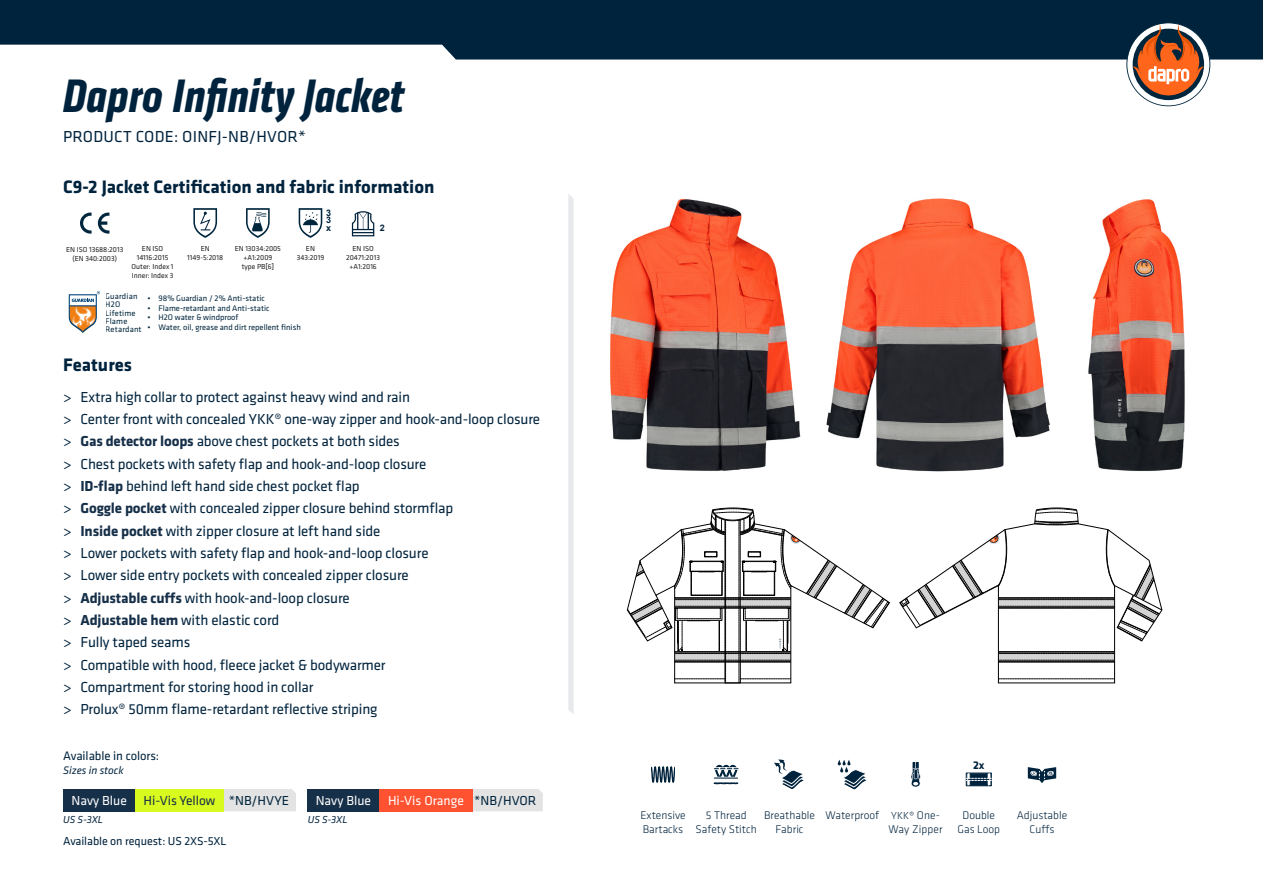
<style>
.page{position:relative;width:1263px;height:893px;background:#fff}
.page>*{position:absolute;margin:0;border:0;box-sizing:border-box;transform-origin:0 0}
.t1{font:italic 700 48.75px "Klavika Condensed";letter-spacing:.01em;color:#00233d}
.t2{font:700 18.75px "Klavika";color:#00233d}
.t3{font:16.5px "Klavika";letter-spacing:.015em;color:#00233d}
.t4{font:15px/22.4px "Klavika";letter-spacing:-.01em;color:#00233d}
.t5{font:13.5px "Klavika";color:#173049}
.t6{font:13.5px "Klavika";color:#fff}
.t7{font:12.75px "Klavika";letter-spacing:-.005em;color:#00233d}
.t8{font:12px "Klavika";letter-spacing:-.005em;color:#00233d}
.t9{font:300 11.55px/14.9px "Klavika";color:#00233d;text-align:center}
.t10{font:700 11.55px "Klavika";color:#00233d}
.t11{font:italic 11.25px "Klavika";letter-spacing:-.005em;color:#00233d}
.t12{font:italic 10.5px "Klavika";letter-spacing:-.005em;color:#00233d}
.t13{font:300 10.5px "Klavika";color:#00233d}
.t14{font:700 9px/7.5px "Arial";color:#00233d;text-align:justify}
.t15{font:8.4px "Klavika";color:#00263e}
.t16{font:8.4px/8.4px "Klavika";letter-spacing:.02em;color:#00263e}
.t17{font:7.5px/9px "Klavika";color:#231f20;text-align:center}
.s1{font-weight:700;color:#173049}
.s2{color:#fff}
.s3{color:#00233d}
.s4{font-size:11.55px}
</style>
<div class="page">
<svg style="left:0;top:0;width:1263px;height:60px;fill:#00233d"></svg>
<svg style="left:568px;top:194px;width:6px;height:520px"></svg>
<svg style="left:1126px;top:22px;width:84px;height:84px"></svg>
<svg style="left:651px;top:766px;width:24px;height:17px"></svg>
<svg style="left:774px;top:759px;width:30px;height:30px"></svg>
<svg style="left:713px;top:764px;width:26px;height:21px"></svg>
<svg style="left:837px;top:760px;width:30px;height:29px"></svg>
<svg style="left:68px;top:291px;width:32px;height:42px"></svg>
<hr style="left:916px;top:762px;width:3px;height:23px;background:#00233d">
<hr style="left:912px;top:762px;width:3px;height:23px;background:#00233d">
<svg style="left:911px;top:768px;width:10px;height:19px"></svg>
<div style="left:966px;top:772px;width:26px;height:14px;border:1px solid #00233d"></div>
<svg style="left:966px;top:773px;width:25px;height:14px"></svg>
<svg style="left:899px;top:507px;width:263px;height:176px"></svg>
<svg style="left:998px;top:679px;width:116px;height:1px"></svg>
<svg style="left:627px;top:507px;width:263px;height:176px"></svg>
<img style="left:610px;top:198px;width:440px;height:274px">
<img style="left:1088px;top:199px;width:97px;height:272px">
<svg style="left:351px;top:211px;width:24px;height:26px"></svg>
<svg style="left:193px;top:208px;width:24px;height:30px"></svg>
<svg style="left:299px;top:208px;width:23px;height:30px"></svg>
<svg style="left:246px;top:208px;width:24px;height:30px"></svg>
<svg style="left:1027px;top:767px;width:30px;height:16px"></svg>
<div style="left:63px;top:789px;width:72px;height:22px;background:#173049"></div>
<div style="left:224px;top:789px;width:72px;height:22px;background:#e3e3e3"></div>
<div style="left:135px;top:789px;width:89px;height:22px;background:#d9fa1f"></div>
<div style="left:307px;top:789px;width:73px;height:22px;background:#173049"></div>
<div style="left:472px;top:789px;width:71px;height:22px;background:#e3e3e3"></div>
<div style="left:379px;top:789px;width:93px;height:22px;background:#ff5230"></div>
<svg style="left:80px;top:213px;width:12px;height:21px"></svg>
<svg style="left:98px;top:213px;width:11px;height:21px"></svg>
<h1 class="t1" style="left:63px;top:64px;width:342px">Dapro Infinity Jacket</h1>
<p class="t3" style="left:63px;top:128px;width:244px">PRODUCT CODE: OINFJ-NB/HVOR*</p>
<p class="t2" style="left:63px;top:177px;width:373px">C9-2 Jacket Certification and fabric information</p>
<p class="t17" style="left:66px;top:245px;width:59px">EN ISO 13688:2013 (EN 340:2003)</p>
<p class="t14" style="left:326px;top:209px;width:7px">3<br>3 x</p>
<p class="t17" style="left:132px;top:244px;width:43px">EN ISO<br>14116:2015<br>Outer: Index 1<br>Inner: Index 3</p>
<p class="t17" style="left:297px;top:244px;width:29px">EN<br>343:2019</p>
<p class="t17" style="left:235px;top:244px;width:48px">EN 13034:2005 +A1:2009<br>type PB[6]</p>
<p class="t17" style="left:187px;top:244px;width:37px">EN<br>1149-5:2018</p>
<p class="t16" style="left:105px;top:292px;width:38px">Guardian<br>H2O<br>Lifetime<br>Flame<br>Retardant</p>
<p class="t15" style="left:147px;top:294px;width:119px">• 98% Guardian / 2% Anti-static</p>
<p class="t15" style="left:147px;top:304px;width:124px">• Flame-retardant and Anti-static</p>
<p class="t15" style="left:147px;top:313px;width:93px">• H2O water &amp; windproof</p>
<p class="t15" style="left:147px;top:323px;width:155px">• Water, oil, grease and dirt repellent finish</p>
<p class="t2" style="left:63px;top:355px;width:70px">Features</p>
<p class="t14" style="left:380px;top:224px;width:7px">2</p>
<p class="t17" style="left:346px;top:244px;width:35px">EN ISO<br>20471:2013 +A1:2016</p>
<p class="t4" style="left:63px;top:386px;width:478px">&gt; Extra high collar to protect against heavy wind and rain<br>&gt; Center front with concealed YKK® one-way zipper and hook-and-loop closure &gt; <span class="s1">Gas detector loops</span> above chest pockets at both sides<br>&gt; Chest pockets with safety flap and hook-and-loop closure<br>&gt; <span class="s1">ID-flap</span> behind left hand side chest pocket flap<br>&gt; <span class="s1">Goggle pocket</span> with concealed zipper closure behind stormflap<br>&gt; <span class="s1">Inside pocket</span> with zipper closure at left hand side<br>&gt; Lower pockets with safety flap and hook-and-loop closure<br>&gt; Lower side entry pockets with concealed zipper closure<br>&gt; <span class="s1">Adjustable cuffs</span> with hook-and-loop closure<br>&gt; <span class="s1">Adjustable hem</span> with elastic cord<br>&gt; Fully taped seams<br>&gt; Compatible with hood, fleece jacket &amp; bodywarmer<br>&gt; Compartment for storing hood in collar<br>&gt; Prolux® 50mm flame-retardant reflective striping</p>
<p class="t7" style="left:63px;top:749px;width:98px">Available in colors:</p>
<p class="t11" style="left:63px;top:764px;width:62px">Sizes in stock</p>
<p class="t5" style="left:72px;top:793px;width:219px"><span class="s2">Navy Blue</span> Hi-Vis Yellow <span class="s3">*NB/HVYE</span></p>
<p class="t6" style="left:316px;top:793px;width:57px">Navy Blue</p>
<p class="t6" style="left:388px;top:793px;width:150px">Hi-Vis Orange <span class="s3">*NB/HVOR</span></p>
<p class="t8" style="left:63px;top:834px;width:165px">Available on request: US 2XS-5XL</p>
<p class="t12" style="left:63px;top:813px;width:41px">US S-3XL</p>
<p class="t12" style="left:308px;top:813px;width:41px">US S-3XL</p>
<p class="t10" style="left:973px;top:759px;width:13px">2x</p>
<p class="t9" style="left:696px;top:807px;width:63px">5 Thread<br>Safety Stitch</p>
<p class="t9" style="left:826px;top:807px;width:55px">Waterproof</p>
<p class="t9" style="left:640px;top:807px;width:47px;text-align:left">Extensive<br>Bartacks</p>
<p class="t9" style="left:764px;top:807px;width:52px">Breathable<br>Fabric</p>
<p class="t13" style="left:891px;top:809px;width:50px">YKK® <span class="s4">One-</span></p>
<p class="t9" style="left:888px;top:822px;width:56px">Way Zipper</p>
<p class="t9" style="left:957px;top:807px;width:44px">Double<br>Gas Loop</p>
<p class="t9" style="left:1017px;top:807px;width:52px">Adjustable<br>Cuffs</p>
</div>
